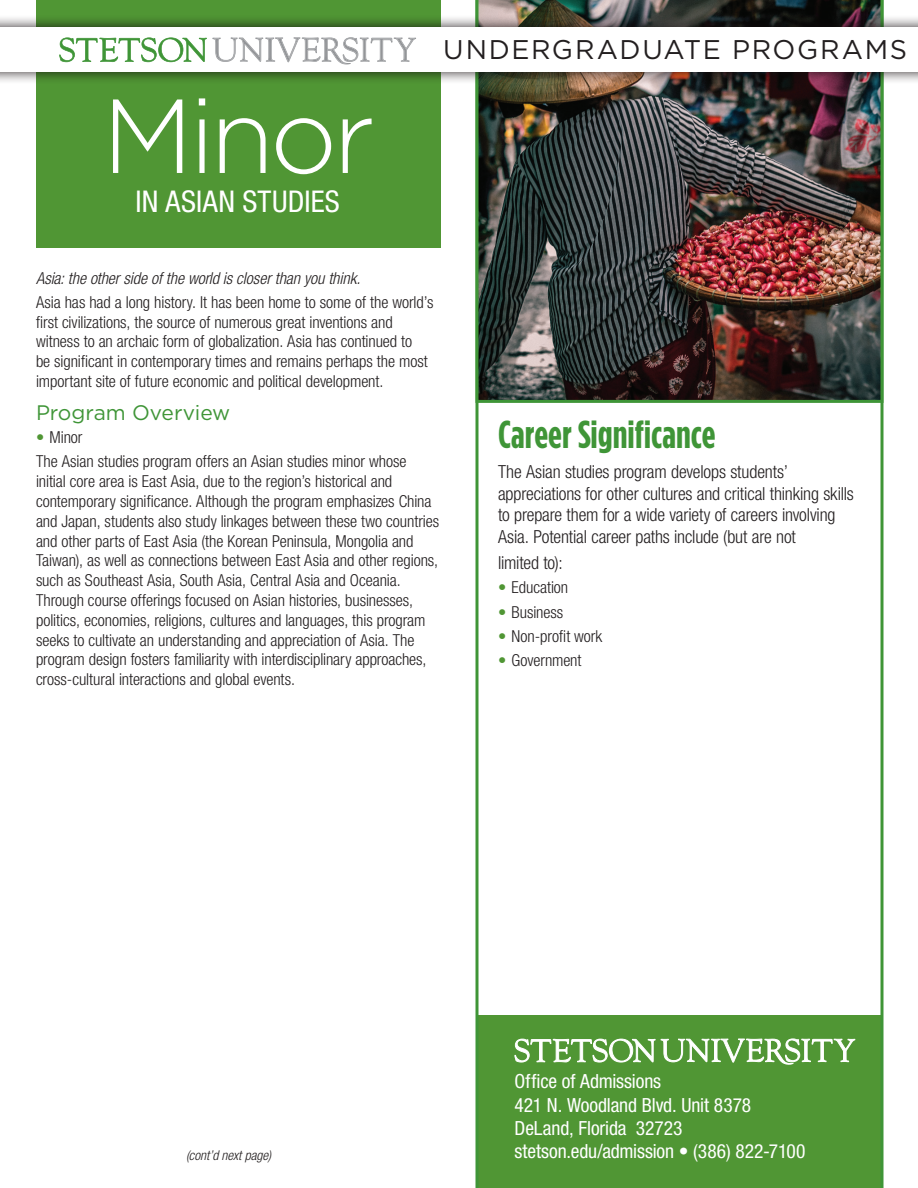
<style>
.page{position:relative;width:918px;height:1188px;background:#fff}
.page>*{position:absolute;margin:0;border:0;box-sizing:border-box;transform-origin:0 0}
.t1{font:300 105px "Gotham";letter-spacing:-.04em;color:#fff}
.t2{font:700 39px "Gotham Condensed";color:#3f9537}
.t3{font:condensed 30px "Helvetica Neue LT Std";letter-spacing:.005em;color:#fff}
.t4{font:27px "Gotham";letter-spacing:.055em;color:#231f20}
.t5{font:21px "Gotham";letter-spacing:-.005em;color:#3f9537}
.t6{font:condensed 19.5px/23.4px "Helvetica Neue LT Std";letter-spacing:-.005em;color:#fff}
.t7{font:300 condensed 18px/21.6px "Helvetica Neue LT Std";letter-spacing:-.01em;color:#231f20}
.t8{font:300 condensed 16.5px/19.8px "Helvetica Neue LT Std";letter-spacing:-.005em;color:#231f20}
.t9{font:italic 300 condensed 16.5px "Helvetica Neue LT Std";letter-spacing:-.005em;color:#231f20}
.t10{font:italic 300 condensed 13.5px "Helvetica Neue LT Std";color:#231f20}
.s1{color:#509634}
</style>
<div class="page">
<div style="left:36px;top:0;width:405px;height:248px;background:#509634"></div>
<div style="left:477px;top:1015px;width:405px;height:173px;background:#509634"></div>
<hr style="left:476px;top:0;width:2px;height:1188px;background:#3f9537">
<svg style="left:880px;top:403px;width:4px;height:785px;background:#69ac62"></svg>
<img style="left:478px;top:0;width:406px;height:403px">
<div style="left:0;top:15px;width:918px;height:70px;background:#110a0c;opacity:.75"></div>
<svg style="left:0;top:27px;width:918px;height:45px"></svg>
<svg style="left:515px;top:1039px;width:340px;height:26px"></svg>
<h1 class="t1" style="left:102px;top:79px;width:274px">Minor</h1>
<h3 class="t3" style="left:136px;top:184px;width:206px">IN ASIAN STUDIES</h3>
<h3 class="t4" style="left:443px;top:32px;width:465px">UNDERGRADUATE PROGRAMS</h3>
<p class="t9" style="left:36px;top:268px;width:326px">Asia: the other side of the world is closer than you think.</p>
<p class="t8" style="left:36px;top:292px;width:399px">Asia has had a long history. It has been home to some of the world’s first civilizations, the source of numerous great inventions and witness to an archaic form of globalization. Asia has continued to<br>be significant in contemporary times and remains perhaps the most important site of future economic and political development.</p>
<p class="t5" style="left:36px;top:400px;width:196px">Program Overview</p>
<p class="t8" style="left:36px;top:425px;width:372px;line-height:24.3px"><span class="s1">•</span> Minor<br>The Asian studies program offers an Asian studies minor whose</p>
<p class="t8" style="left:36px;top:471px;width:405px">initial core area is East Asia, due to the region’s historical and contemporary significance. Although the program emphasizes China and Japan, students also study linkages between these two countries and other parts of East Asia (the Korean Peninsula, Mongolia and Taiwan), as well as connections between East Asia and other regions, such as Southeast Asia, South Asia, Central Asia and Oceania.<br>Through course offerings focused on Asian histories, businesses, politics, economies, religions, cultures and languages, this program seeks to cultivate an understanding and appreciation of Asia. The program design fosters familiarity with interdisciplinary approaches, cross-cultural interactions and global events.</p>
<h2 class="t2" style="left:498px;top:411px;width:219px">Career Significance</h2>
<p class="t7" style="left:498px;top:461px;width:357px">The Asian studies program develops students’ appreciations for other cultures and critical thinking skills to prepare them for a wide variety of careers involving Asia. Potential career paths include (but are not</p>
<p class="t7" style="left:498px;top:552px;width:66px">limited to):</p>
<p class="t8" style="left:498px;top:578px;width:72px"><span class="s1">•</span> Education</p>
<p class="t8" style="left:498px;top:602px;width:67px"><span class="s1">•</span> Business</p>
<p class="t8" style="left:498px;top:626px;width:106px"><span class="s1">•</span> Non-profit work</p>
<p class="t8" style="left:498px;top:650px;width:85px"><span class="s1">•</span> Government</p>
<p class="t10" style="left:186px;top:1147px;width:87px">(cont’d next page)</p>
<p class="t6" style="left:515px;top:1070px;width:292px">Office of Admissions<br>421 N. Woodland Blvd. Unit 8378<br>DeLand, Florida 32723 stetson.edu/admission • (386) 822-7100</p>
</div>
